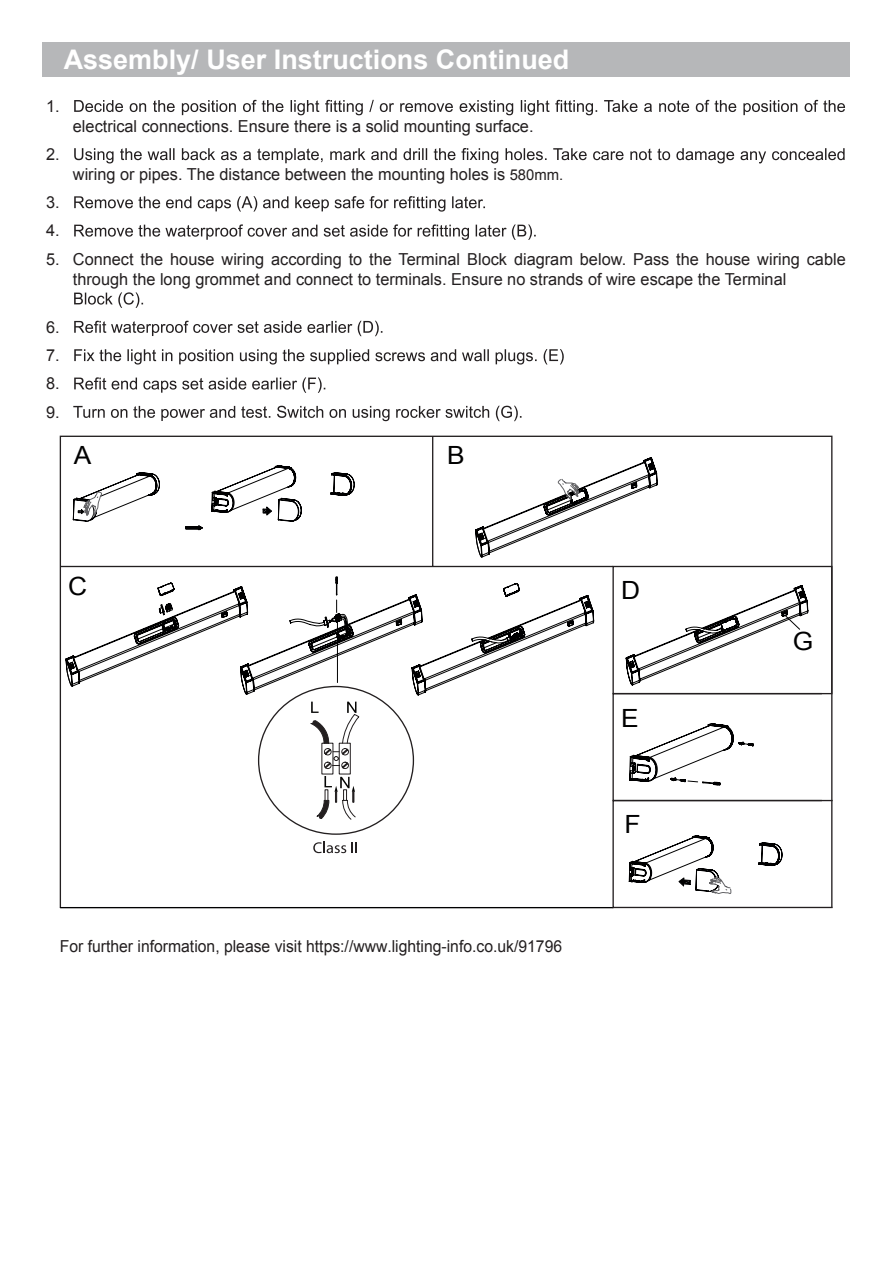
<style>
.page{position:relative;width:893px;height:1264px;background:#fff}
.page>*{position:absolute;margin:0;border:0;box-sizing:border-box;transform-origin:0 0}
.t1{font:700 27px "Arial";color:#fff}
.t2{font:25.05px "Arial";color:#000001;scale:1.05 1}
.t3{font:16.5px/28.3px "Arial";color:#231f20}
.t4{font:16.5px "Arial";color:#231f20;scale:.95 1}
.s1{font-size:15px}
</style>
<div class="page">
<svg style="left:74px;top:100px;width:49px;height:12px"></svg>
<svg style="left:130px;top:103px;width:16px;height:9px"></svg>
<svg style="left:153px;top:100px;width:22px;height:12px"></svg>
<svg style="left:182px;top:100px;width:54px;height:15px"></svg>
<svg style="left:243px;top:100px;width:40px;height:12px"></svg>
<svg style="left:291px;top:100px;width:28px;height:15px"></svg>
<svg style="left:325px;top:100px;width:38px;height:15px"></svg>
<svg style="left:369px;top:100px;width:5px;height:12px"></svg>
<svg style="left:380px;top:103px;width:14px;height:9px"></svg>
<svg style="left:400px;top:103px;width:53px;height:9px"></svg>
<svg style="left:460px;top:100px;width:53px;height:15px"></svg>
<svg style="left:521px;top:100px;width:76px;height:15px"></svg>
<svg style="left:604px;top:100px;width:34px;height:12px"></svg>
<svg style="left:644px;top:103px;width:8px;height:9px"></svg>
<svg style="left:659px;top:100px;width:30px;height:12px"></svg>
<svg style="left:696px;top:100px;width:13px;height:12px"></svg>
<svg style="left:715px;top:100px;width:21px;height:12px"></svg>
<svg style="left:743px;top:100px;width:54px;height:15px"></svg>
<svg style="left:805px;top:100px;width:40px;height:12px"></svg>
<svg style="left:74px;top:148px;width:40px;height:15px"></svg>
<svg style="left:120px;top:148px;width:22px;height:12px"></svg>
<svg style="left:148px;top:148px;width:27px;height:12px"></svg>
<svg style="left:182px;top:148px;width:33px;height:12px"></svg>
<svg style="left:221px;top:151px;width:16px;height:9px"></svg>
<svg style="left:243px;top:151px;width:8px;height:9px"></svg>
<svg style="left:257px;top:148px;width:66px;height:15px"></svg>
<svg style="left:330px;top:148px;width:35px;height:12px"></svg>
<svg style="left:371px;top:148px;width:26px;height:12px"></svg>
<svg style="left:404px;top:148px;width:23px;height:12px"></svg>
<svg style="left:434px;top:148px;width:21px;height:12px"></svg>
<svg style="left:461px;top:148px;width:37px;height:15px"></svg>
<svg style="left:506px;top:148px;width:41px;height:12px"></svg>
<svg style="left:553px;top:148px;width:34px;height:12px"></svg>
<svg style="left:593px;top:151px;width:31px;height:9px"></svg>
<svg style="left:630px;top:148px;width:40px;height:12px"></svg>
<svg style="left:676px;top:148px;width:58px;height:15px"></svg>
<svg style="left:741px;top:151px;width:25px;height:12px"></svg>
<svg style="left:772px;top:148px;width:73px;height:12px"></svg>
<svg style="left:74px;top:196px;width:86px;height:12px"></svg>
<svg style="left:166px;top:196px;width:25px;height:12px"></svg>
<svg style="left:198px;top:199px;width:33px;height:12px"></svg>
<svg style="left:237px;top:196px;width:20px;height:15px"></svg>
<svg style="left:263px;top:196px;width:25px;height:12px"></svg>
<svg style="left:295px;top:196px;width:34px;height:15px"></svg>
<svg style="left:335px;top:196px;width:29px;height:12px"></svg>
<svg style="left:370px;top:196px;width:75px;height:15px"></svg>
<svg style="left:452px;top:196px;width:33px;height:12px"></svg>
<svg style="left:74px;top:224px;width:243px;height:16px"></svg>
<svg style="left:324px;top:224px;width:88px;height:12px"></svg>
<svg style="left:418px;top:224px;width:51px;height:16px"></svg>
<svg style="left:476px;top:224px;width:60px;height:16px"></svg>
<svg style="left:74px;top:292px;width:69px;height:16px"></svg>
<svg style="left:74px;top:320px;width:278px;height:16px"></svg>
<svg style="left:358px;top:320px;width:24px;height:16px"></svg>
<svg style="left:74px;top:349px;width:47px;height:12px"></svg>
<svg style="left:127px;top:349px;width:29px;height:15px"></svg>
<svg style="left:162px;top:349px;width:10px;height:12px"></svg>
<svg style="left:179px;top:349px;width:54px;height:15px"></svg>
<svg style="left:240px;top:349px;width:37px;height:15px"></svg>
<svg style="left:283px;top:349px;width:21px;height:12px"></svg>
<svg style="left:310px;top:349px;width:59px;height:15px"></svg>
<svg style="left:375px;top:352px;width:50px;height:9px"></svg>
<svg style="left:431px;top:349px;width:25px;height:12px"></svg>
<svg style="left:462px;top:349px;width:27px;height:12px"></svg>
<svg style="left:496px;top:349px;width:41px;height:15px"></svg>
<svg style="left:544px;top:349px;width:20px;height:15px"></svg>
<svg style="left:74px;top:377px;width:32px;height:12px"></svg>
<svg style="left:112px;top:377px;width:25px;height:12px"></svg>
<svg style="left:143px;top:378px;width:60px;height:14px"></svg>
<svg style="left:209px;top:377px;width:37px;height:12px"></svg>
<svg style="left:252px;top:377px;width:73px;height:16px"></svg>
<svg style="left:73px;top:406px;width:32px;height:12px"></svg>
<svg style="left:111px;top:409px;width:16px;height:9px"></svg>
<svg style="left:133px;top:406px;width:22px;height:12px"></svg>
<svg style="left:161px;top:406px;width:74px;height:15px"></svg>
<svg style="left:241px;top:406px;width:29px;height:12px"></svg>
<svg style="left:277px;top:405px;width:46px;height:13px"></svg>
<svg style="left:329px;top:409px;width:17px;height:9px"></svg>
<svg style="left:353px;top:406px;width:37px;height:15px"></svg>
<svg style="left:396px;top:406px;width:93px;height:12px"></svg>
<svg style="left:496px;top:405px;width:26px;height:16px"></svg>
<svg style="left:59px;top:435px;width:774px;height:473px"></svg>
<svg style="left:65px;top:576px;width:529px;height:119px"></svg>
<hr style="left:337px;top:618px;width:1px;height:64px;background:#000001">
<svg style="left:293px;top:701px;width:67px;height:119px"></svg>
<svg style="left:313px;top:841px;width:33px;height:12px"></svg>
<svg style="left:352px;top:842px;width:5px;height:10px"></svg>
<hr style="left:60px;top:906px;width:553px;height:2px;background:#000001">
<svg style="left:626px;top:585px;width:182px;height:100px"></svg>
<div style="left:612px;top:565px;width:220px;height:129px;border:1px solid #231f20"></div>
<svg style="left:629px;top:834px;width:153px;height:60px"></svg>
<div style="left:612px;top:799px;width:221px;height:108px;border:1px solid #231f20"></div>
<svg style="left:629px;top:722px;width:125px;height:63px"></svg>
<div style="left:612px;top:692px;width:211px;height:109px;border:1px solid #231f20"></div>
<div style="left:43px;top:43px;width:807px;height:34px;background:#b6b7b9"></div>
<h1 class="t1" style="left:64px;top:42px;width:507px">Assembly/ User Instructions Continued</h1>
<p class="t3" style="left:46px;top:92px;width:15px">1.</p>
<p class="t3" style="left:46px;top:140px;width:15px">2.</p>
<p class="t3" style="left:73px;top:112px;width:462px">electrical connections. Ensure there is a solid mounting surface.</p>
<p class="t3" style="left:73px;top:160px;width:492px">wiring or pipes. The distance between the mounting holes is <span class="s1">580mm.</span></p>
<p class="t3" style="left:46px;top:188px;width:15px">3.<br>4.</p>
<p class="t3" style="left:73px;top:249px;width:774px;line-height:19.8px;text-indent:-27px">5. Connect the house wiring according to the Terminal Block diagram below. Pass the house wiring cable through the long grommet and connect to terminals. Ensure no strands of wire escape the Terminal</p>
<p class="t3" style="left:46px;top:313px;width:15px;text-align:justify">6.<br>7.<br>8.<br>9.</p>
<h2 class="t2" style="left:74px;top:439px;width:18px">A</h2>
<h2 class="t2" style="left:447px;top:439px;width:18px">B</h2>
<h2 class="t2" style="left:68px;top:569px;width:20px">C</h2>
<h2 class="t2" style="left:621px;top:574px;width:20px">D</h2>
<h2 class="t2" style="left:621px;top:701px;width:18px">E</h2>
<p class="t4" style="left:60px;top:934px;width:530px">For further information, please visit https://www.lighting-info.co.uk/91796</p>
<h2 class="t2" style="left:625px;top:808px;width:17px">F</h2>
<h2 class="t2" style="left:793px;top:624px;width:21px">G</h2>
</div>
